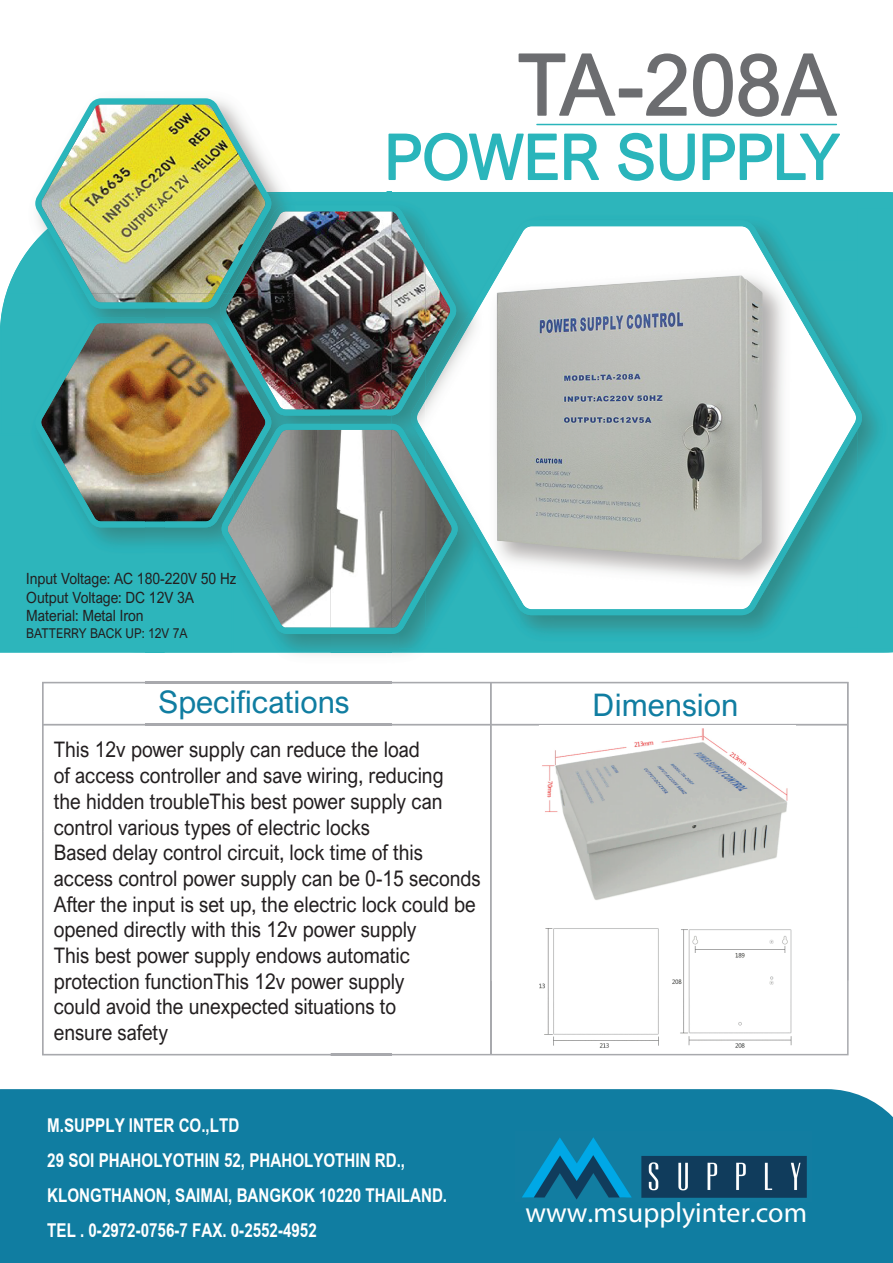
<style>
.page{position:relative;width:893px;height:1263px;background:#fff}
.page>*{position:absolute;margin:0;border:0;box-sizing:border-box;transform-origin:0 0}
.t1{font:84.9px "Arial Nova";color:#6c6d70}
.t2{font:62.7px "Arial Nova";color:#2ab5bb}
.t3{font:31.05px "Arial Nova";color:#107da1}
.t4{font:700 29.25px/35.1px "Browallia UPC";color:#fff;scale:.8 1}
.t5{font:28.05px "Myriad Pro";color:#fff}
.t6{font:21.45px/25.7px "Arial Nova";color:#231f20;scale:.9 1}
.t7{font:15.45px/18.6px "Arial Nova";color:#231f20;scale:.9 1}
.t8{font:13.5px "Arial Nova";color:#231f20;scale:.9 1}
</style>
<div class="page">
<hr style="left:490px;top:682px;width:2px;height:372px;background:#a8a9ad">
<img style="left:392px;top:634px;width:501px;height:92px">
<img style="left:847px;top:687px;width:2px;height:294px">
<img style="left:490px;top:687px;width:2px;height:294px">
<img style="left:392px;top:724px;width:456px;height:1px">
<img style="left:392px;top:651px;width:501px;height:2px">
<img style="left:392px;top:682px;width:457px;height:5px">
<img style="left:392px;top:416px;width:7px;height:8px">
<img style="left:387px;top:89px;width:506px;height:119px">
<img style="left:392px;top:192px;width:501px;height:2px">
<div style="left:844px;top:208px;width:49px;height:440px;background:#2db5bb"></div>
<img style="left:399px;top:416px;width:12px;height:8px">
<img style="left:399px;top:634px;width:49px;height:14px">
<img style="left:448px;top:627px;width:396px;height:21px">
<img style="left:331px;top:205px;width:94px;height:211px">
<svg style="left:392px;top:424px;width:66px;height:210px"></svg>
<img style="left:331px;top:724px;width:56px;height:1px">
<img style="left:331px;top:424px;width:61px;height:227px">
<img style="left:233px;top:651px;width:154px;height:2px">
<img style="left:331px;top:628px;width:61px;height:1px">
<img style="left:6px;top:241px;width:29px;height:53px">
<svg style="left:387px;top:415px;width:5px;height:9px"></svg>
<img style="left:331px;top:416px;width:56px;height:8px">
<img style="left:271px;top:193px;width:116px;height:16px">
<img style="left:271px;top:192px;width:116px;height:1px">
<img style="left:271px;top:209px;width:121px;height:201px">
<img style="left:35px;top:98px;width:236px;height:196px">
<img style="left:42px;top:831px;width:289px;height:224px">
<img style="left:8px;top:294px;width:137px;height:140px">
<img style="left:0;top:294px;width:8px;height:140px">
<div style="left:0;top:434px;width:145px;height:219px;background:#2db5bb"></div>
<img style="left:42px;top:682px;width:103px;height:149px">
<img style="left:35px;top:317px;width:110px;height:210px">
<img style="left:145px;top:653px;width:186px;height:328px">
<img style="left:145px;top:308px;width:20px;height:345px">
<svg style="left:145px;top:682px;width:20px;height:1px"></svg>
<img style="left:165px;top:308px;width:166px;height:343px">
<img style="left:165px;top:527px;width:68px;height:126px">
<img style="left:165px;top:317px;width:106px;height:210px">
<img style="left:220px;top:294px;width:111px;height:122px">
<img style="left:222px;top:424px;width:109px;height:210px">
<img style="left:85px;top:294px;width:137px;height:14px">
<img style="left:539px;top:728px;width:253px;height:320px">
<div style="left:425px;top:195px;width:433px;height:13px;background:#2db5bb"></div>
<img style="left:425px;top:208px;width:96px;height:99px">
<div style="left:521px;top:208px;width:337px;height:52px;background:#2db5bb"></div>
<div style="left:803px;top:260px;width:55px;height:62px;background:#2db5bb"></div>
<img style="left:425px;top:530px;width:48px;height:97px">
<img style="left:810px;top:513px;width:48px;height:114px">
<img style="left:762px;top:596px;width:48px;height:31px">
<img style="left:473px;top:611px;width:48px;height:16px">
<img style="left:521px;top:615px;width:241px;height:12px">
<img style="left:478px;top:223px;width:325px;height:386px">
<img style="left:456px;top:307px;width:23px;height:210px">
<img style="left:802px;top:335px;width:54px;height:179px">
<img style="left:494px;top:220px;width:285px;height:50px">
<img style="left:465px;top:269px;width:36px;height:50px">
<img style="left:772px;top:269px;width:38px;height:66px">
<img style="left:425px;top:319px;width:48px;height:211px">
<img style="left:809px;top:322px;width:49px;height:191px">
<img style="left:761px;top:500px;width:49px;height:96px">
<img style="left:473px;top:517px;width:48px;height:94px">
<img style="left:520px;top:583px;width:242px;height:32px">
<img style="left:425px;top:253px;width:31px;height:115px">
<img style="left:425px;top:468px;width:33px;height:121px">
<img style="left:497px;top:275px;width:266px;height:286px">
<svg style="left:518px;top:53px;width:99px;height:63px"></svg>
<div style="left:619px;top:88px;width:23px;height:9px;border:2px solid #6c6d70"></div>
<svg style="left:645px;top:53px;width:194px;height:64px"></svg>
<svg style="left:388px;top:132px;width:213px;height:52px"></svg>
<svg style="left:617px;top:132px;width:79px;height:50px"></svg>
<svg style="left:702px;top:132px;width:140px;height:49px"></svg>
<div style="left:0;top:1089px;width:893px;height:174px;background:#107da1"></div>
<hr style="left:536px;top:124px;width:301px;height:1px;background:#2ab5bb">
<img style="left:515px;top:1131px;width:297px;height:70px">
<h1 class="t1" style="left:518px;top:36px;width:320px">TA-208A</h1>
<h2 class="t2" style="left:384px;top:121px;width:456px">POWER SUPPLY</h2>
<p class="t7" style="left:26px;top:569px;width:235px">Input Voltage: AC 180-220V 50 Hz<br>Output Voltage: DC 12V 3A<br>Material: Metal Iron</p>
<p class="t8" style="left:26px;top:625px;width:181px">BATTERRY BACK UP: 12V 7A</p>
<h3 class="t3" style="left:158px;top:684px;width:193px">Specifications</h3>
<h3 class="t3" style="left:593px;top:687px;width:147px">Dimension</h3>
<p class="t6" style="left:54px;top:737px;width:476px">This 12v power supply can reduce the load<br>of access controller and save wiring, reducing<br>the hidden troubleThis best power supply can control various types of electric locks<br>Based delay control circuit, lock time of this access control power supply can be 0-15 seconds After the input is set up, the electric lock could be opened directly with this 12v power supply<br>This best power supply endows automatic protection functionThis 12v power supply<br>could avoid the unexpected situations to<br>ensure safety</p>
<h3 class="t4" style="left:47px;top:1108px;width:501px">M.SUPPLY INTER CO.,LTD<br>29 SOI PHAHOLYOTHIN 52, PHAHOLYOTHIN RD., KLONGTHANON, SAIMAI, BANGKOK 10220 THAILAND.<br>TEL . 0-2972-0756-7 FAX. 0-2552-4952</h3>
<h3 class="t5" style="left:526px;top:1195px;width:283px">www.msupplyinter.com</h3>
</div>
